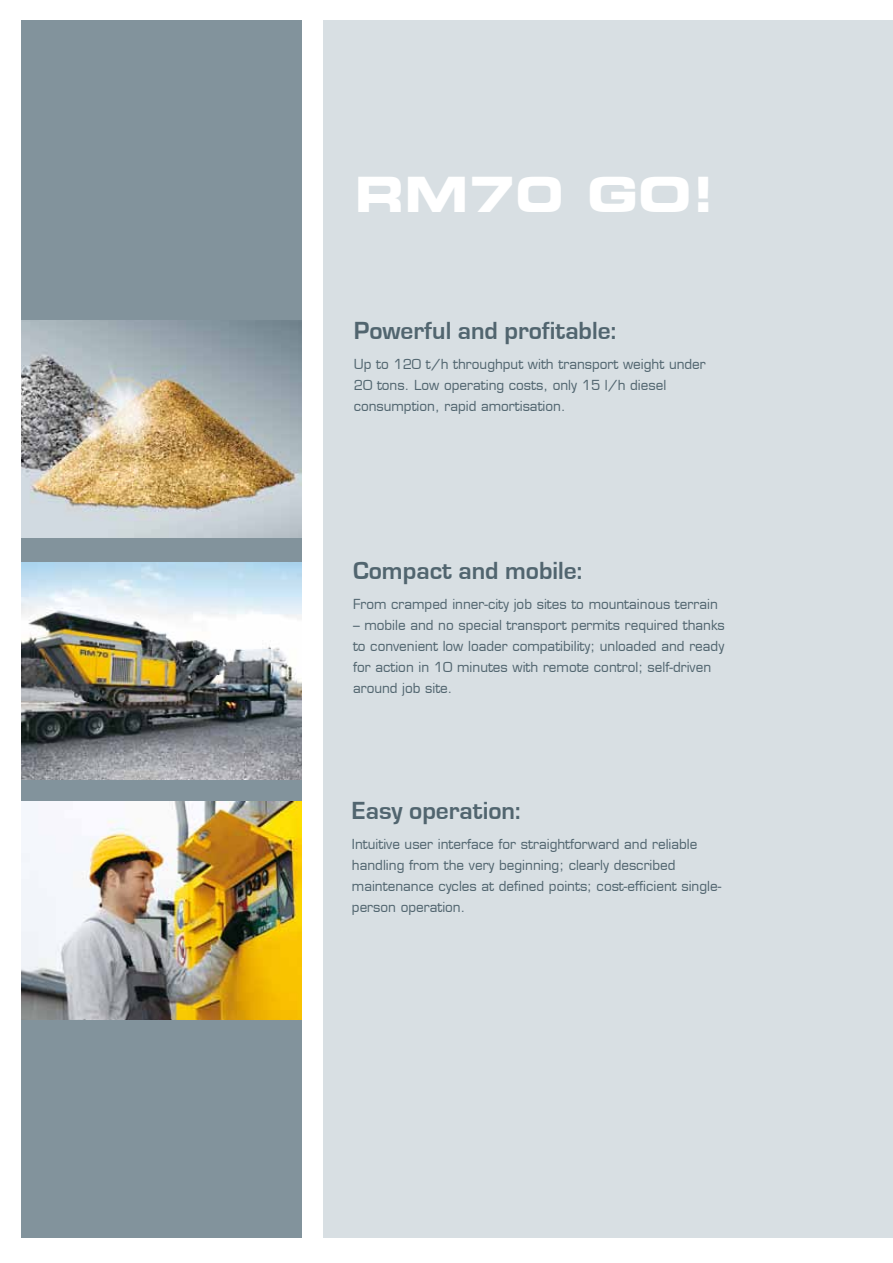
<style>
.page{position:relative;width:893px;height:1263px;background:#fff}
.page>*{position:absolute;margin:0;border:0;box-sizing:border-box;transform-origin:0 0}
.t1{font:48px "Eurostile Bold Extended Two";color:#fff}
.t2{font:700 25.5px "Eurostile";color:#51656f}
.t3{font:13.5px/21px "Eurostile";color:#51656f}
</style>
<div class="page">
<div style="left:323px;top:21px;width:570px;height:1217px;background:#d8dfe3"></div>
<div style="left:21px;top:21px;width:281px;height:1217px;background:#82939c"></div>
<img style="left:21px;top:320px;width:281px;height:217px">
<img style="left:21px;top:802px;width:281px;height:217px">
<img style="left:21px;top:562px;width:281px;height:217px">
<h1 class="t1" style="left:355px;top:161px;width:362px">RM70 GO!</h1>
<h2 class="t2" style="left:354px;top:317px;width:264px">Powerful and profitable:</h2>
<p class="t3" style="left:354px;top:354px;width:354px">Up to 120 t/h throughput with transport weight under<br>20 tons. Low operating costs, only 15 l/h diesel consumption, rapid amortisation.</p>
<h2 class="t2" style="left:353px;top:557px;width:231px">Compact and mobile:</h2>
<p class="t3" style="left:353px;top:594px;width:366px">From cramped inner-city job sites to mountainous terrain</p>
<p class="t3" style="left:353px;top:615px;width:373px">– mobile and no special transport permits required thanks to convenient low loader compatibility; unloaded and ready for action in 10 minutes with remote control; self-driven around job site.</p>
<h2 class="t2" style="left:352px;top:797px;width:170px">Easy operation:</h2>
<p class="t3" style="left:352px;top:833px;width:371px">Intuitive user interface for straightforward and reliable handling from the very beginning; clearly described maintenance cycles at defined points; cost-efficient single&shy;person operation.</p>
</div>
